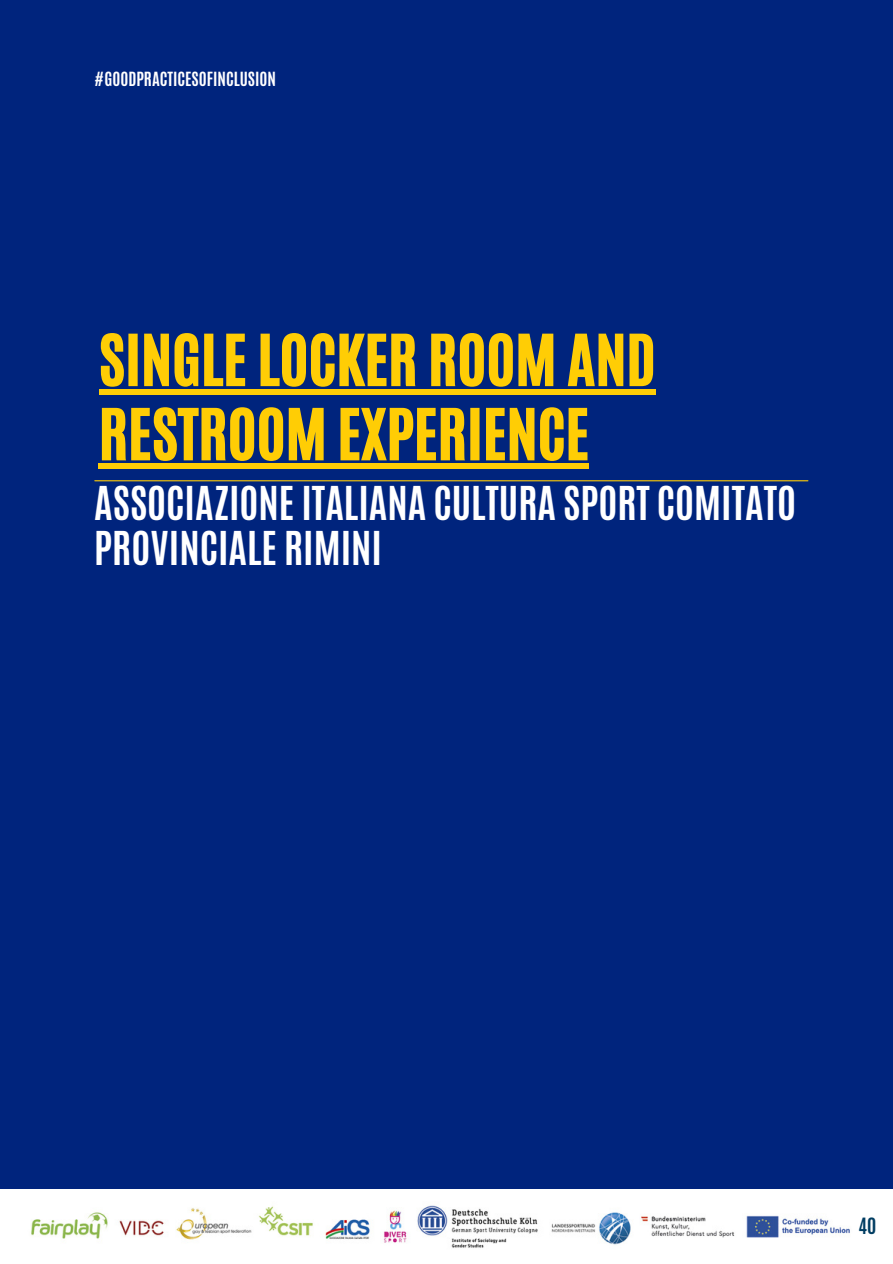
<style>
.page{position:relative;width:893px;height:1264px;background:#fff}
.page>*{position:absolute;margin:0;border:0;box-sizing:border-box;transform-origin:0 0}
.t1{font:59.4px/74.2px "CA Generated";color:#ffcd05}
.t2{font:700 39px/45px "Antonio";color:#fff}
.t3{font:700 18.75px "Antonio";color:#003d62}
.t4{font:700 16.35px "Antonio";color:#fff}
</style>
<div class="page">
<div style="left:0;top:0;width:892px;height:1262px;background:#00247d"></div>
<hr style="left:95px;top:480px;width:712px;height:1px;background:#ffcd05">
<div style="left:99px;top:389px;width:556px;height:5px;background:#ffcd05"></div>
<div style="left:99px;top:463px;width:490px;height:5px;background:#ffcd05"></div>
<img style="left:0;top:1189px;width:892px;height:73px">
<p class="t4" style="left:94px;top:67px;width:183px">#GOODPRACTICESOFINCLUSION</p>
<p class="t1" style="left:99px;top:323px;width:558px">SINGLE LOCKER ROOM AND<br>RESTROOM EXPERIENCE</p>
<p class="t2" style="left:94px;top:481px;width:703px">ASSOCIAZIONE ITALIANA CULTURA SPORT COMITATO<br>PROVINCIALE RIMINI</p>
<p class="t3" style="left:858px;top:1212px;width:19px">40</p>
</div>
